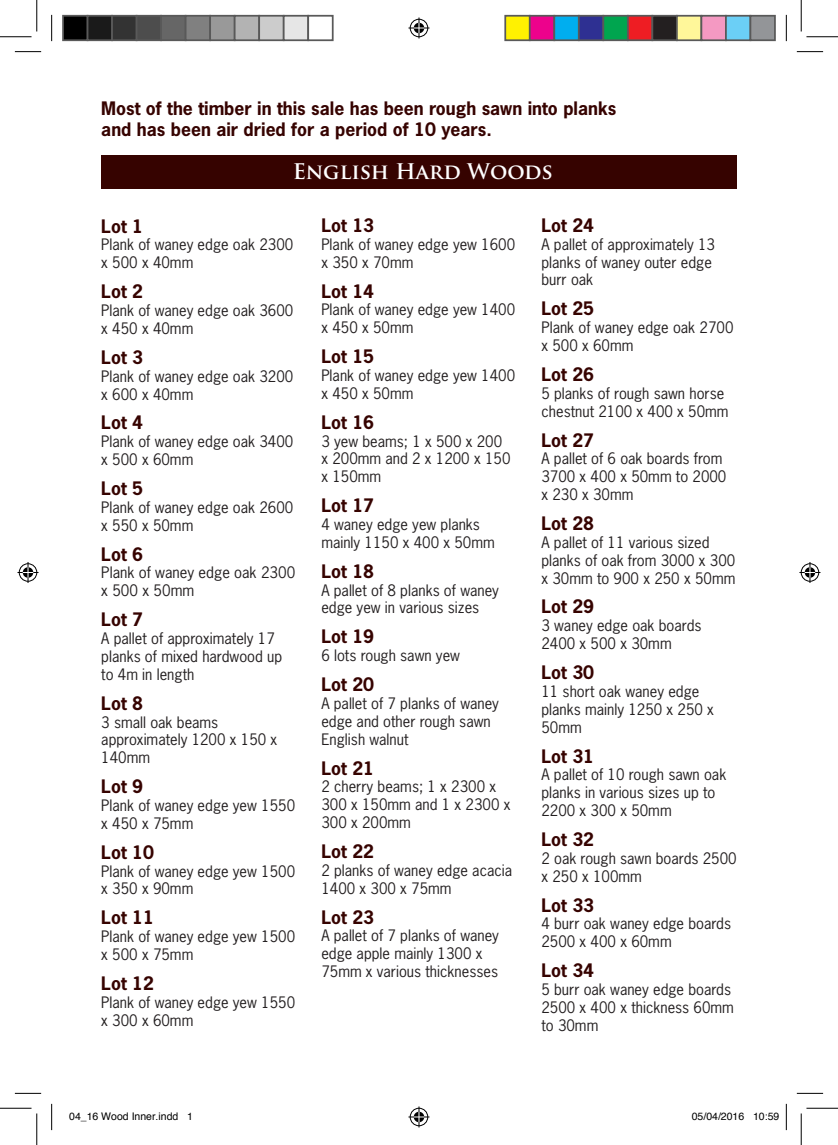
<style>
.page{position:relative;width:838px;height:1145px;background:#fff}
.page>*{position:absolute;margin:0;border:0;box-sizing:border-box;transform-origin:0 0}
.t1{font:700 21px "Trajan Pro";color:#fff}
.t2{font:700 17.5px/21px "News Gothic Std";color:#360300}
.t3{font:14.88px/17.8px "News Gothic Std";color:#231f20}
.t4{font:10.5px "Helvetica";color:#000}
</style>
<div class="page">
<div style="left:101px;top:155px;width:635px;height:34px;background:#360300"></div>
<svg style="left:15px;top:51px;width:26px;height:1px"></svg>
<svg style="left:796px;top:51px;width:27px;height:1px"></svg>
<svg style="left:15px;top:1093px;width:26px;height:1px"></svg>
<svg style="left:796px;top:1093px;width:27px;height:1px"></svg>
<svg style="left:51px;top:15px;width:1px;height:26px"></svg>
<svg style="left:51px;top:1104px;width:1px;height:26px"></svg>
<svg style="left:786px;top:15px;width:1px;height:26px"></svg>
<svg style="left:786px;top:1104px;width:1px;height:26px"></svg>
<hr style="left:0;top:36px;width:32px;height:1px;background:#000">
<hr style="left:806px;top:36px;width:31px;height:1px;background:#000">
<hr style="left:0;top:1108px;width:32px;height:1px;background:#000">
<hr style="left:806px;top:1108px;width:31px;height:1px;background:#000">
<hr style="left:36px;top:0;width:1px;height:31px;background:#000">
<hr style="left:36px;top:1113px;width:1px;height:32px;background:#000">
<hr style="left:800px;top:0;width:1px;height:31px;background:#000">
<hr style="left:800px;top:1113px;width:1px;height:32px;background:#000">
<svg style="left:408px;top:18px;width:21px;height:21px"></svg>
<svg style="left:408px;top:1106px;width:21px;height:21px"></svg>
<svg style="left:18px;top:562px;width:21px;height:21px"></svg>
<svg style="left:799px;top:562px;width:21px;height:21px"></svg>
<div style="left:63px;top:16px;width:25px;height:24px;background:#000"></div>
<div style="left:62px;top:15px;width:26px;height:26px;border:2px solid #595959"></div>
<div style="left:88px;top:16px;width:24px;height:24px;background:#1a1a1a"></div>
<div style="left:87px;top:15px;width:26px;height:26px;border:2px solid #595959"></div>
<div style="left:112px;top:16px;width:25px;height:24px;background:#333"></div>
<div style="left:111px;top:15px;width:26px;height:26px;border:2px solid #595959"></div>
<div style="left:137px;top:16px;width:24px;height:24px;background:#4d4d4d"></div>
<div style="left:136px;top:15px;width:26px;height:26px;border:2px solid #595959"></div>
<div style="left:161px;top:16px;width:25px;height:24px;background:#666"></div>
<div style="left:160px;top:15px;width:26px;height:26px;border:2px solid #595959"></div>
<div style="left:186px;top:16px;width:24px;height:24px;background:#808080"></div>
<div style="left:185px;top:15px;width:26px;height:26px;border:2px solid #595959"></div>
<div style="left:210px;top:16px;width:25px;height:24px;background:#999"></div>
<div style="left:209px;top:15px;width:26px;height:26px;border:2px solid #595959"></div>
<div style="left:235px;top:16px;width:24px;height:24px;background:#b3b3b3"></div>
<div style="left:234px;top:15px;width:26px;height:26px;border:2px solid #595959"></div>
<div style="left:259px;top:16px;width:25px;height:24px;background:#ccc"></div>
<div style="left:258px;top:15px;width:26px;height:26px;border:2px solid #595959"></div>
<div style="left:284px;top:16px;width:24px;height:24px;background:#e6e6e6"></div>
<div style="left:283px;top:15px;width:26px;height:26px;border:2px solid #595959"></div>
<div style="left:307px;top:15px;width:26px;height:26px;border:2px solid #595959"></div>
<div style="left:505px;top:16px;width:24px;height:24px;background:#fff101"></div>
<div style="left:504px;top:15px;width:26px;height:26px;border:2px solid #595959"></div>
<div style="left:529px;top:16px;width:25px;height:24px;background:#ed028c"></div>
<div style="left:529px;top:15px;width:26px;height:26px;border:2px solid #595959"></div>
<div style="left:554px;top:16px;width:24px;height:24px;background:#00aeef"></div>
<div style="left:553px;top:15px;width:26px;height:26px;border:2px solid #595959"></div>
<div style="left:578px;top:16px;width:25px;height:24px;background:#2e3092"></div>
<div style="left:578px;top:15px;width:26px;height:26px;border:2px solid #595959"></div>
<div style="left:603px;top:16px;width:24px;height:24px;background:#00a54f"></div>
<div style="left:602px;top:15px;width:26px;height:26px;border:2px solid #595959"></div>
<div style="left:627px;top:16px;width:25px;height:24px;background:#ee1d23"></div>
<div style="left:627px;top:15px;width:26px;height:26px;border:2px solid #595959"></div>
<div style="left:652px;top:16px;width:24px;height:24px;background:#231f20"></div>
<div style="left:651px;top:15px;width:26px;height:26px;border:2px solid #595959"></div>
<div style="left:676px;top:16px;width:25px;height:24px;background:#fff79a"></div>
<div style="left:676px;top:15px;width:26px;height:26px;border:2px solid #595959"></div>
<div style="left:701px;top:16px;width:24px;height:24px;background:#f499c2"></div>
<div style="left:700px;top:15px;width:26px;height:26px;border:2px solid #595959"></div>
<div style="left:725px;top:16px;width:25px;height:24px;background:#6bcff6"></div>
<div style="left:725px;top:15px;width:26px;height:26px;border:2px solid #595959"></div>
<div style="left:750px;top:16px;width:24px;height:24px;background:#939598"></div>
<div style="left:749px;top:15px;width:26px;height:26px;border:2px solid #595959"></div>
<p class="t2" style="left:101px;top:97px;width:516px">Most of the timber in this sale has been rough sawn into planks and has been air dried for a period of 10 years.</p>
<h1 class="t1" style="left:293px;top:159px;width:261px">English Hard Woods</h1>
<p class="t2" style="left:101px;top:215px;width:43px">Lot 1</p>
<p class="t3" style="left:101px;top:236px;width:193px">Plank of waney edge oak 2300 x 500 x 40mm</p>
<p class="t2" style="left:101px;top:281px;width:43px">Lot 2</p>
<p class="t3" style="left:101px;top:301px;width:193px">Plank of waney edge oak 3600 x 450 x 40mm</p>
<p class="t2" style="left:101px;top:346px;width:43px">Lot 3</p>
<p class="t3" style="left:101px;top:367px;width:193px">Plank of waney edge oak 3200 x 600 x 40mm</p>
<p class="t2" style="left:101px;top:412px;width:43px">Lot 4</p>
<p class="t3" style="left:101px;top:433px;width:193px">Plank of waney edge oak 3400 x 500 x 60mm</p>
<p class="t2" style="left:101px;top:478px;width:43px">Lot 5</p>
<p class="t3" style="left:101px;top:498px;width:193px">Plank of waney edge oak 2600 x 550 x 50mm</p>
<p class="t2" style="left:101px;top:543px;width:43px">Lot 6</p>
<p class="t3" style="left:101px;top:564px;width:195px">Plank of waney edge oak 2300 x 500 x 50mm</p>
<p class="t2" style="left:101px;top:609px;width:43px">Lot 7</p>
<p class="t3" style="left:101px;top:629px;width:182px">A pallet of approximately 17 planks of mixed hardwood up to 4m in length</p>
<p class="t2" style="left:101px;top:692px;width:43px">Lot 8</p>
<p class="t3" style="left:101px;top:713px;width:177px">3 small oak beams approximately 1200 x 150 x<br>140mm</p>
<p class="t2" style="left:101px;top:776px;width:43px">Lot 9</p>
<p class="t3" style="left:101px;top:796px;width:195px">Plank of waney edge yew 1550 x 450 x 75mm</p>
<p class="t2" style="left:101px;top:841px;width:54px">Lot 10</p>
<p class="t3" style="left:101px;top:862px;width:195px">Plank of waney edge yew 1500 x 350 x 90mm</p>
<p class="t2" style="left:101px;top:907px;width:54px">Lot 11</p>
<p class="t3" style="left:101px;top:928px;width:195px">Plank of waney edge yew 1500 x 500 x 75mm</p>
<p class="t2" style="left:101px;top:973px;width:54px">Lot 12</p>
<p class="t3" style="left:101px;top:993px;width:195px">Plank of waney edge yew 1550 x 300 x 60mm</p>
<p class="t2" style="left:321px;top:215px;width:54px">Lot 13</p>
<p class="t3" style="left:321px;top:235px;width:195px">Plank of waney edge yew 1600 x 350 x 70mm</p>
<p class="t2" style="left:321px;top:280px;width:54px">Lot 14</p>
<p class="t3" style="left:321px;top:301px;width:195px">Plank of waney edge yew 1400 x 450 x 50mm</p>
<p class="t2" style="left:321px;top:346px;width:54px">Lot 15</p>
<p class="t3" style="left:321px;top:366px;width:195px">Plank of waney edge yew 1400 x 450 x 50mm</p>
<p class="t2" style="left:321px;top:411px;width:54px">Lot 16</p>
<p class="t3" style="left:321px;top:432px;width:190px">3 yew beams; 1 x 500 x 200 x 200mm and 2 x 1200 x 150 x 150mm</p>
<p class="t2" style="left:321px;top:495px;width:54px">Lot 17</p>
<p class="t3" style="left:321px;top:515px;width:175px">4 waney edge yew planks mainly 1150 x 400 x 50mm</p>
<p class="t2" style="left:321px;top:560px;width:54px">Lot 18</p>
<p class="t3" style="left:321px;top:581px;width:179px">A pallet of 8 planks of waney edge yew in various sizes</p>
<p class="t2" style="left:321px;top:626px;width:54px">Lot 19</p>
<p class="t3" style="left:321px;top:647px;width:140px">6 lots rough sawn yew</p>
<p class="t2" style="left:321px;top:674px;width:54px">Lot 20</p>
<p class="t3" style="left:321px;top:694px;width:179px">A pallet of 7 planks of waney edge and other rough sawn<br>English walnut</p>
<p class="t2" style="left:321px;top:757px;width:54px">Lot 21</p>
<p class="t3" style="left:321px;top:778px;width:190px">2 cherry beams; 1 x 2300 x<br>300 x 150mm and 1 x 2300 x<br>300 x 200mm</p>
<p class="t2" style="left:321px;top:841px;width:54px">Lot 22</p>
<p class="t3" style="left:321px;top:861px;width:192px">2 planks of waney edge acacia<br>1400 x 300 x 75mm</p>
<p class="t2" style="left:321px;top:906px;width:54px">Lot 23</p>
<p class="t3" style="left:321px;top:927px;width:179px">A pallet of 7 planks of waney edge apple mainly 1300 x<br>75mm x various thicknesses</p>
<p class="t2" style="left:541px;top:215px;width:54px">Lot 24</p>
<p class="t3" style="left:541px;top:235px;width:175px">A pallet of approximately 13 planks of waney outer edge burr oak</p>
<p class="t2" style="left:541px;top:298px;width:54px">Lot 25</p>
<p class="t3" style="left:541px;top:319px;width:193px">Plank of waney edge oak 2700 x 500 x 60mm</p>
<p class="t2" style="left:541px;top:364px;width:54px">Lot 26</p>
<p class="t3" style="left:541px;top:384px;width:189px">5 planks of rough sawn horse chestnut 2100 x 400 x 50mm</p>
<p class="t2" style="left:541px;top:429px;width:54px">Lot 27</p>
<p class="t3" style="left:541px;top:450px;width:186px">A pallet of 6 oak boards from<br>3700 x 400 x 50mm to 2000 x 230 x 30mm</p>
<p class="t2" style="left:541px;top:513px;width:54px">Lot 28</p>
<p class="t3" style="left:541px;top:533px;width:195px">A pallet of 11 various sized planks of oak from 3000 x 300 x 30mm to 900 x 250 x 50mm</p>
<p class="t2" style="left:541px;top:596px;width:54px">Lot 29</p>
<p class="t3" style="left:541px;top:617px;width:162px">3 waney edge oak boards<br>2400 x 500 x 30mm</p>
<p class="t2" style="left:541px;top:662px;width:54px">Lot 30</p>
<p class="t3" style="left:541px;top:682px;width:174px">11 short oak waney edge planks mainly 1250 x 250 x<br>50mm</p>
<p class="t2" style="left:541px;top:745px;width:54px">Lot 31</p>
<p class="t3" style="left:541px;top:766px;width:186px">A pallet of 10 rough sawn oak planks in various sizes up to<br>2200 x 300 x 50mm</p>
<p class="t2" style="left:541px;top:829px;width:54px">Lot 32</p>
<p class="t3" style="left:541px;top:849px;width:197px">2 oak rough sawn boards 2500 x 250 x 100mm</p>
<p class="t2" style="left:541px;top:894px;width:54px">Lot 33</p>
<p class="t3" style="left:541px;top:915px;width:191px">4 burr oak waney edge boards<br>2500 x 400 x 60mm</p>
<p class="t2" style="left:541px;top:960px;width:54px">Lot 34</p>
<p class="t3" style="left:541px;top:980px;width:194px">5 burr oak waney edge boards<br>2500 x 400 x thickness 60mm to 30mm</p>
<p class="t4" style="left:69px;top:1108px;width:125px">04_16 Wood Inner.indd 1</p>
<p class="t4" style="left:691px;top:1108px;width:89px">05/04/2016 10:59</p>
</div>
